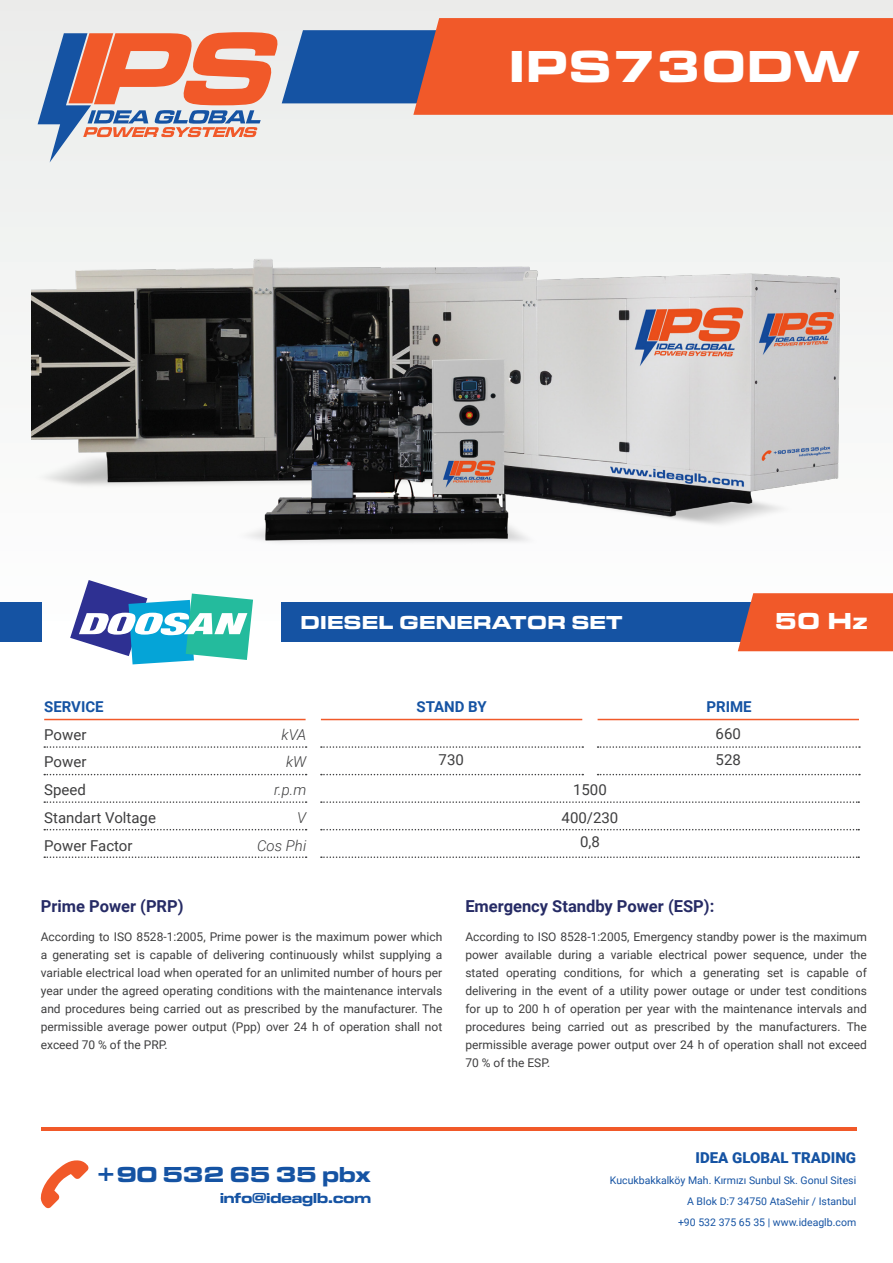
<style>
.page{position:relative;width:893px;height:1263px;background:#fff}
.page>*{position:absolute;margin:0;border:0;box-sizing:border-box;transform-origin:0 0}
.t1{font:46.5px "Microgramma D Bold Exte";letter-spacing:.06em;color:#fff}
.t2{font:24px "Microgramma D Bold Exte";color:#fff}
.t3{font:22.5px "Microgramma D Bold Exte";color:#1553a3}
.t4{font:19.5px "Microgramma D Bold Exte";letter-spacing:.05em;color:#fff}
.t5{font:700 16.5px "Roboto";color:#262b65}
.t6{font:15px "Roboto";color:#3e3e3f}
.t7{font:700 15px "Roboto";color:#1553a3}
.t8{font:900 15px "Roboto";color:#1553a3}
.t9{font:15px "Microgramma D Bold Exte";color:#1553a3}
.t10{font:italic 300 15px "Roboto";color:#3e3e3f}
.t11{font:12px/18px "Roboto";color:#3e3e3f;text-align:justify}
.t12{font:10.5px/21px "Roboto";color:#1553a3;text-align:right}
</style>
<div class="page">
<div style="left:0;top:0;width:893px;height:641px;background:#f1f3f1"></div>
<div style="left:282px;top:602px;width:611px;height:40px;background:#1553a3"></div>
<div style="left:738px;top:593px;width:155px;height:58px;background:#f15929"></div>
<svg style="left:436px;top:18px;width:457px;height:12px;fill:#f15929"></svg>
<div style="left:0;top:602px;width:41px;height:40px;background:#1553a3"></div>
<hr style="left:41px;top:1127px;width:815px;height:4px;background:#f15929">
<svg style="left:40px;top:1160px;width:49px;height:48px"></svg>
<hr style="left:44px;top:719px;width:262px;height:1px;background:#f15929">
<svg style="left:44px;top:746px;width:263px;height:2px"></svg>
<svg style="left:44px;top:774px;width:263px;height:1px"></svg>
<svg style="left:44px;top:801px;width:263px;height:2px"></svg>
<svg style="left:44px;top:829px;width:263px;height:1px"></svg>
<svg style="left:44px;top:856px;width:263px;height:2px"></svg>
<hr style="left:321px;top:719px;width:261px;height:1px;background:#f15929">
<svg style="left:321px;top:746px;width:262px;height:2px"></svg>
<svg style="left:321px;top:774px;width:262px;height:1px"></svg>
<svg style="left:321px;top:801px;width:538px;height:2px"></svg>
<svg style="left:321px;top:829px;width:538px;height:1px"></svg>
<svg style="left:321px;top:856px;width:538px;height:2px"></svg>
<hr style="left:598px;top:719px;width:261px;height:1px;background:#f15929">
<svg style="left:598px;top:746px;width:262px;height:2px"></svg>
<svg style="left:598px;top:774px;width:262px;height:1px"></svg>
<svg style="left:38px;top:30px;width:855px;height:132px"></svg>
<img style="left:31px;top:259px;width:809px;height:283px">
<svg style="left:70px;top:580px;width:183px;height:84px"></svg>
<p class="t1" style="left:510px;top:35px;width:351px">IPS730DW</p>
<p class="t7" style="left:44px;top:696px;width:61px">SERVICE</p>
<p class="t6" style="left:44px;top:724px;width:44px">Power</p>
<p class="t6" style="left:44px;top:751px;width:44px">Power</p>
<p class="t6" style="left:44px;top:779px;width:43px">Speed</p>
<p class="t6" style="left:44px;top:807px;width:113px">Standart Voltage</p>
<p class="t6" style="left:44px;top:835px;width:90px">Power Factor</p>
<p class="t4" style="left:301px;top:609px;width:323px">DIESEL GENERATOR SET</p>
<p class="t2" style="left:775px;top:605px;width:94px">50 Hz</p>
<p class="t10" style="left:281px;top:724px;width:26px">kVA</p>
<p class="t10" style="left:286px;top:751px;width:22px">kW</p>
<p class="t10" style="left:274px;top:779px;width:34px">r.p.m</p>
<p class="t10" style="left:297px;top:807px;width:11px">V</p>
<p class="t10" style="left:257px;top:835px;width:51px">Cos Phi</p>
<p class="t7" style="left:416px;top:696px;width:72px">STAND BY</p>
<p class="t7" style="left:706px;top:696px;width:47px">PRIME</p>
<p class="t6" style="left:439px;top:749px;width:27px">730</p>
<p class="t6" style="left:573px;top:779px;width:35px">1500</p>
<p class="t6" style="left:562px;top:807px;width:58px">400/230</p>
<p class="t6" style="left:580px;top:831px;width:21px">0,8</p>
<p class="t6" style="left:716px;top:723px;width:27px">660</p>
<p class="t6" style="left:716px;top:749px;width:27px">528</p>
<p class="t5" style="left:41px;top:894px;width:144px">Prime Power (PRP)</p>
<p class="t5" style="left:465px;top:894px;width:251px">Emergency Standby Power (ESP):</p>
<p class="t11" style="left:41px;top:927px;width:403px">According to ISO 8528-1:2005, Prime power is the maximum power which a generating set is capable of delivering continuously whilst supplying a variable electrical load when operated for an unlimited number of hours per year under the agreed operating conditions with the maintenance intervals and procedures being carried out as prescribed by the manufacturer. The permissible average power output (Ppp) over 24 h of operation shall not exceed 70 % of the PRP.</p>
<p class="t11" style="left:465px;top:927px;width:403px">According to ISO 8528-1:2005, Emergency standby power is the maximum power available during a variable electrical power sequence, under the stated operating conditions, for which a generating set is capable of delivering in the event of a utility power outage or under test conditions for up to 200 h of operation per year with the maintenance intervals and procedures being carried out as prescribed by the manufacturers. The permissible average power output over 24 h of operation shall not exceed 70 % of the ESP.</p>
<p class="t3" style="left:96px;top:1159px;width:276px">+90 532 65 35 pbx</p>
<p class="t9" style="left:216px;top:1187px;width:156px">İinfo@ideaglb.com</p>
<p class="t8" style="left:696px;top:1147px;width:162px">IDEA GLOBAL TRADING</p>
<p class="t12" style="left:610px;top:1169px;width:248px">Kucukbakkalköy Mah. Kırmızı Sunbul Sk. Gonul Sitesi<br>A Blok D:7 34750 AtaSehir / Istanbul</p>
<p class="t12" style="left:678px;top:1211px;width:180px">+90 532 375 65 35 | www.ideaglb.com</p>
</div>
